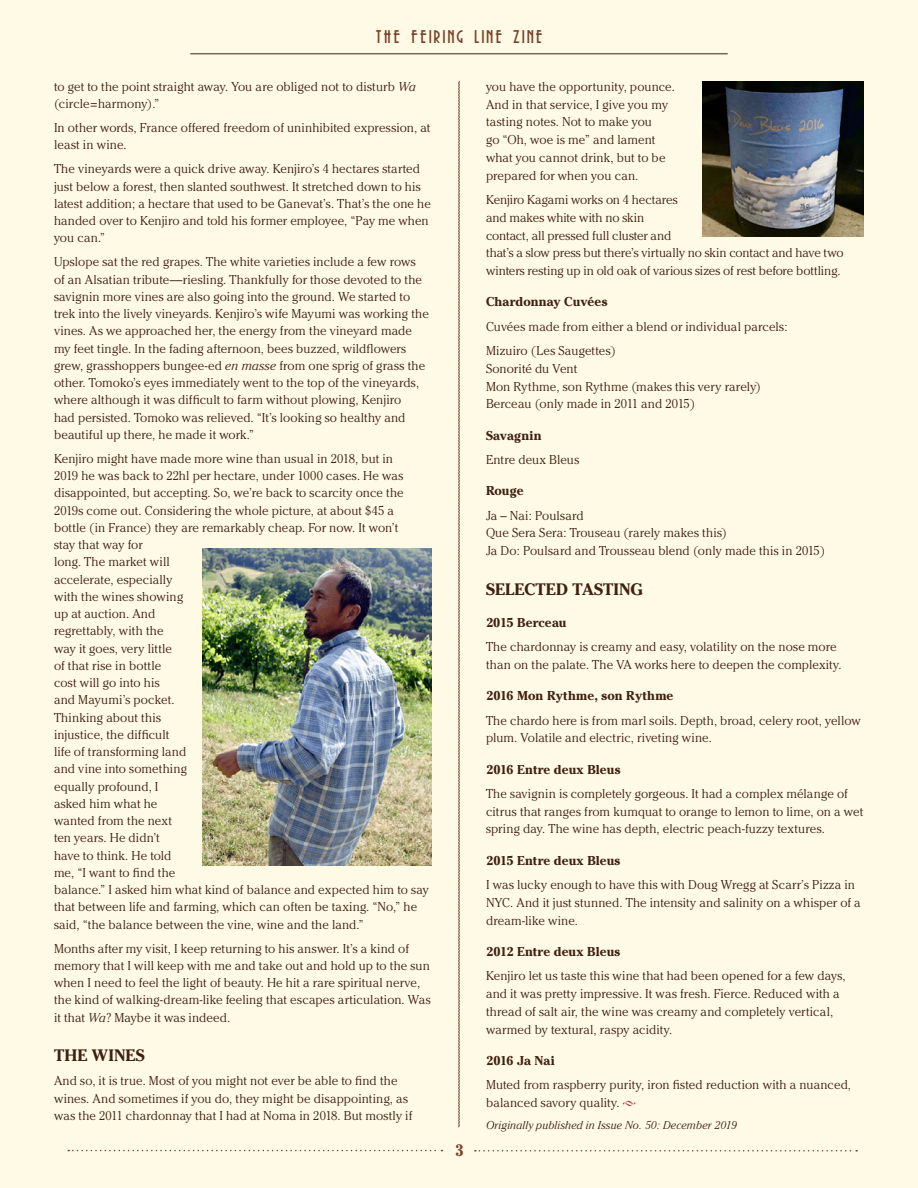
<style>
.page{position:relative;width:918px;height:1188px;background:#fefae6}
.page>*{position:absolute;margin:0;border:0;box-sizing:border-box;transform-origin:0 0}
.t1{font:700 16.5px "Cheltenham";letter-spacing:.005em;color:#40210f}
.t2{font:16.5px "Sierra Madre";letter-spacing:.1em;color:#794228}
.t3{font:700 condensed 16.5px "Cheltenham";color:#794228}
.t4{font:300 12.75px/17.2px "Cheltenham";letter-spacing:.005em;color:#40210f}
.t5{font:700 12.75px "Cheltenham";letter-spacing:.005em;color:#40210f}
.t6{font:italic 300 11.25px "Cheltenham";letter-spacing:.01em;color:#40210f}
.s1{font-style:italic}
</style>
<div class="page">
<hr style="left:190px;top:54px;width:538px;height:1px;background:#40210f">
<svg style="left:68px;top:1150px;width:374px;height:1px"></svg>
<svg style="left:475px;top:1150px;width:382px;height:2px"></svg>
<svg style="left:458px;top:81px;width:2px;height:1047px;background:#b3937c"></svg>
<img style="left:202px;top:548px;width:230px;height:318px">
<img style="left:702px;top:81px;width:162px;height:155px">
<p class="t2" style="left:375px;top:26px;width:169px">THE FEIRING LINE ZINE</p>
<p class="t4" style="left:54px;top:78px;width:363px">to get to the point straight away. You are obliged not to disturb <span class="s1">Wa </span>(circle=harmony).”</p>
<p class="t4" style="left:54px;top:119px;width:378px">In other words, France offered freedom of uninhibited expression, at least in wine.</p>
<p class="t4" style="left:54px;top:160px;width:378px">The vineyards were a quick drive away. Kenjiro’s 4 hectares started just below a forest, then slanted southwest. It stretched down to his latest addition; a hectare that used to be Ganevat’s. That’s the one he handed over to Kenjiro and told his former employee, “Pay me when you can.”</p>
<p class="t4" style="left:54px;top:253px;width:376px">Upslope sat the red grapes. The white varieties include a few rows of an Alsatian tribute—riesling. Thankfully for those devoted to the savignin more vines are also going into the ground. We started to trek into the lively vineyards. Kenjiro’s wife Mayumi was working the vines. As we approached her, the energy from the vineyard made my feet tingle. In the fading afternoon, bees buzzed, wildflowers grew, grasshoppers bungee-ed <span class="s1">en masse</span> from one sprig of grass the other. Tomoko’s eyes immediately went to the top of the vineyards, where although it was difficult to farm without plowing, Kenjiro<br>had persisted. Tomoko was relieved. “It’s looking so healthy and beautiful up there, he made it work.”</p>
<p class="t4" style="left:54px;top:450px;width:376px">Kenjiro might have made more wine than usual in 2018, but in<br>2019 he was back to 22hl per hectare, under 1000 cases. He was disappointed, but accepting. So, we’re back to scarcity once the<br>2019s come out. Considering the whole picture, at about $45 a bottle (in France) they are remarkably cheap. For now. It won’t<br>stay that way for<br>long. The market will<br>accelerate, especially<br>with the wines showing<br>up at auction. And<br>regrettably, with the<br>way it goes, very little<br>of that rise in bottle<br>cost will go into his<br>and Mayumi’s pocket.<br>Thinking about this<br>injustice, the difficult<br>life of transforming land<br>and vine into something<br>equally profound, I<br>asked him what he<br>wanted from the next<br>ten years. He didn’t<br>have to think. He told<br>me, “I want to find the<br>balance.” I asked him what kind of balance and expected him to say that between life and farming, which can often be taxing. “No,” he said, “the balance between the vine, wine and the land.”</p>
<p class="t4" style="left:54px;top:940px;width:378px">Months after my visit, I keep returning to his answer. It’s a kind of memory that I will keep with me and take out and hold up to the sun when I need to feel the light of beauty. He hit a rare spiritual nerve, the kind of walking-dream-like feeling that escapes articulation. Was it that <span class="s1">Wa</span>? Maybe it was indeed.</p>
<p class="t1" style="left:54px;top:1045px;width:92px">THE WINES</p>
<p class="t4" style="left:54px;top:1072px;width:360px">And so, it is true. Most of you might not ever be able to find the wines. And sometimes if you do, they might be disappointing, as was the 2011 chardonnay that I had at Noma in 2018. But mostly if</p>
<p class="t3" style="left:455px;top:1140px;width:10px">3</p>
<p class="t4" style="left:486px;top:78px;width:190px;line-height:17.7px">you have the opportunity, pounce.<br>And in that service, I give you my tasting notes. Not to make you<br>go “Oh, woe is me” and lament what you cannot drink, but to be prepared for when you can.</p>
<p class="t4" style="left:486px;top:191px;width:359px;line-height:17.7px">Kenjiro Kagami works on 4 hectares<br>and makes white with no skin<br>contact, all pressed full cluster and<br>that’s a slow press but there’s virtually no skin contact and have two winters resting up in old oak of various sizes of rest before bottling.</p>
<p class="t5" style="left:486px;top:294px;width:123px">Chardonnay Cuvées</p>
<p class="t4" style="left:486px;top:318px;width:303px">Cuvées made from either a blend or individual parcels:</p>
<p class="t4" style="left:486px;top:342px;width:277px;line-height:17.7px">Mizuiro (Les Saugettes)<br>Sonorité du Vent<br>Mon Rythme, son Rythme (makes this very rarely)<br>Berceau (only made in 2011 and 2015)</p>
<p class="t5" style="left:486px;top:427px;width:57px">Savagnin</p>
<p class="t4" style="left:486px;top:451px;width:95px">Entre deux Bleus</p>
<p class="t5" style="left:486px;top:483px;width:39px">Rouge</p>
<p class="t4" style="left:486px;top:506px;width:341px;line-height:17.7px">Ja – Nai: Poulsard<br>Que Sera Sera: Trouseau (rarely makes this)<br>Ja Do: Poulsard and Trousseau blend (only made this in 2015)</p>
<p class="t1" style="left:486px;top:579px;width:159px">SELECTED TASTING</p>
<p class="t5" style="left:486px;top:614px;width:82px">2015 Berceau</p>
<p class="t4" style="left:486px;top:638px;width:357px;line-height:17.7px">The chardonnay is creamy and easy, volatility on the nose more than on the palate. The VA works here to deepen the complexity.</p>
<p class="t5" style="left:486px;top:688px;width:189px">2016 Mon Rythme, son Rythme</p>
<p class="t4" style="left:486px;top:711px;width:376px;line-height:17.7px">The chardo here is from marl soils. Depth, broad, celery root, yellow plum. Volatile and electric, riveting wine.</p>
<p class="t5" style="left:486px;top:761px;width:136px">2016 Entre deux Bleus</p>
<p class="t4" style="left:486px;top:785px;width:379px;line-height:17.7px">The savignin is completely gorgeous. It had a complex mélange of citrus that ranges from kumquat to orange to lemon to lime, on a wet spring day. The wine has depth, electric peach-fuzzy textures.</p>
<p class="t5" style="left:486px;top:852px;width:136px">2015 Entre deux Bleus</p>
<p class="t4" style="left:486px;top:876px;width:376px;line-height:17.7px">I was lucky enough to have this with Doug Wregg at Scarr’s Pizza in<br>NYC. And it just stunned. The intensity and salinity on a whisper of a dream-like wine.</p>
<p class="t5" style="left:486px;top:943px;width:136px">2012 Entre deux Bleus</p>
<p class="t4" style="left:486px;top:967px;width:361px;line-height:17.7px">Kenjiro let us taste this wine that had been opened for a few days, and it was pretty impressive. It was fresh. Fierce. Reduced with a thread of salt air, the wine was creamy and completely vertical, warmed by textural, raspy acidity.</p>
<p class="t5" style="left:486px;top:1052px;width:70px">2016 Ja Nai</p>
<p class="t4" style="left:486px;top:1076px;width:367px;line-height:17.7px">Muted from raspberry purity, iron fisted reduction with a nuanced, balanced savory quality.</p>
<p class="t6" style="left:486px;top:1119px;width:253px">Originally published in Issue No. 50: December 2019</p>
</div>
